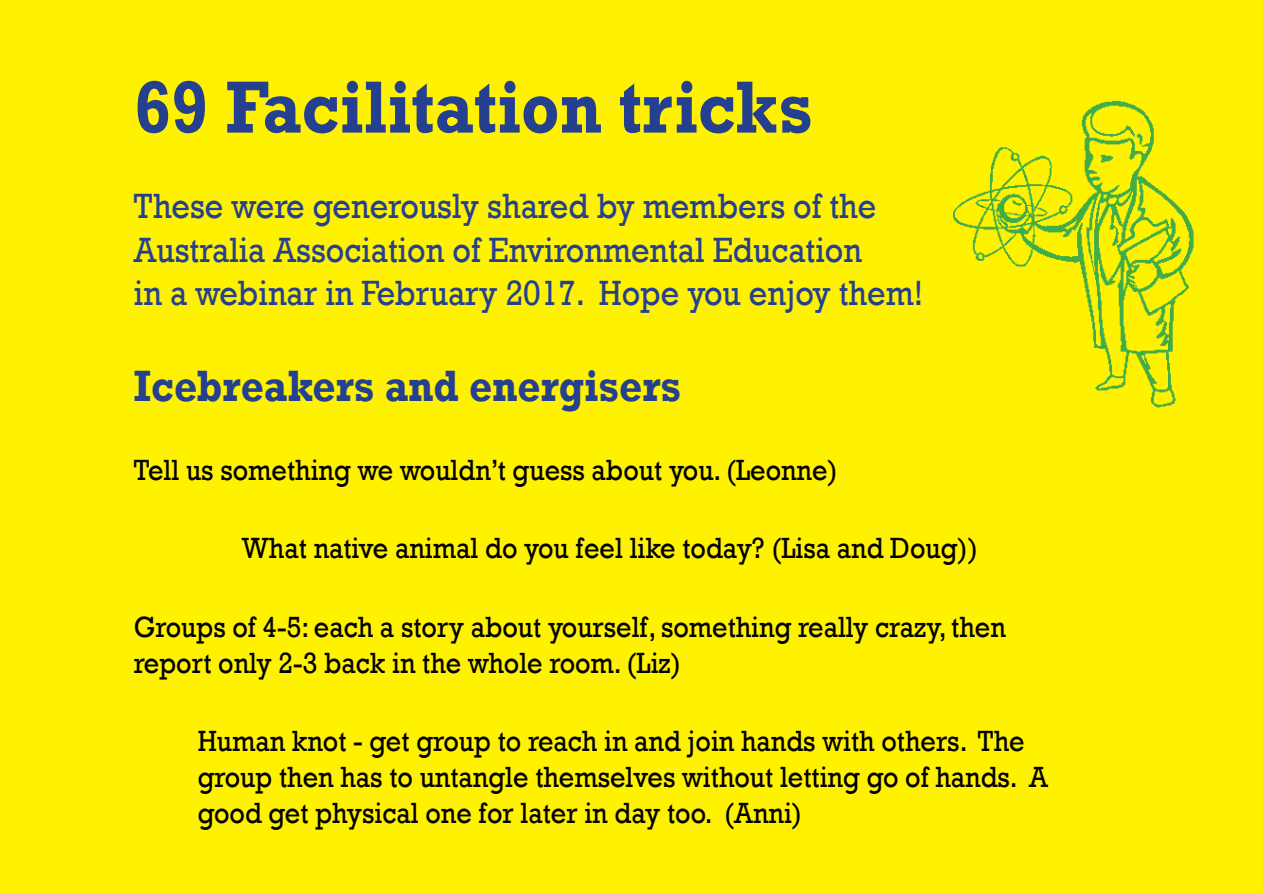
<style>
.page{position:relative;width:1263px;height:893px;background:#fff200}
.page>*{position:absolute;margin:0;border:0;box-sizing:border-box;transform-origin:0 0}
.t1{font:700 75px "Rockwell";color:#25408f;scale:.9 1}
.t2{font:700 45px "Rockwell";color:#25408f;scale:.9 1}
.t3{font:36px/43.2px "Rockwell";color:#25408f;scale:.9 1}
.t4{font:30px/36px "Rockwell";color:#000;scale:.9 1}
</style>
<div class="page">
<img style="left:954px;top:100px;width:240px;height:308px">
<h1 class="t1" style="left:134px;top:62px;width:756px">69 Facilitation tricks</h1>
<p class="t3" style="left:134px;top:185px;width:878px">These were generously shared by members of the<br>Australia Association of Environmental Education<br>in a webinar in February 2017. Hope you enjoy them!</p>
<h2 class="t2" style="left:134px;top:359px;width:610px">Icebreakers and energisers</h2>
<p class="t4" style="left:134px;top:452px;width:783px">Tell us something we wouldn’t guess about you. (Leonne)</p>
<p class="t4" style="left:242px;top:531px;width:819px">What native animal do you feel like today? (Lisa and Doug))</p>
<p class="t4" style="left:134px;top:609px;width:970px">Groups of 4-5: each a story about yourself, something really crazy, then report only 2-3 back in the whole room. (Liz)</p>
<p class="t4" style="left:198px;top:724px;width:946px">Human knot - get group to reach in and join hands with others. The group then has to untangle themselves without letting go of hands. A good get physical one for later in day too. (Anni)</p>
</div>
